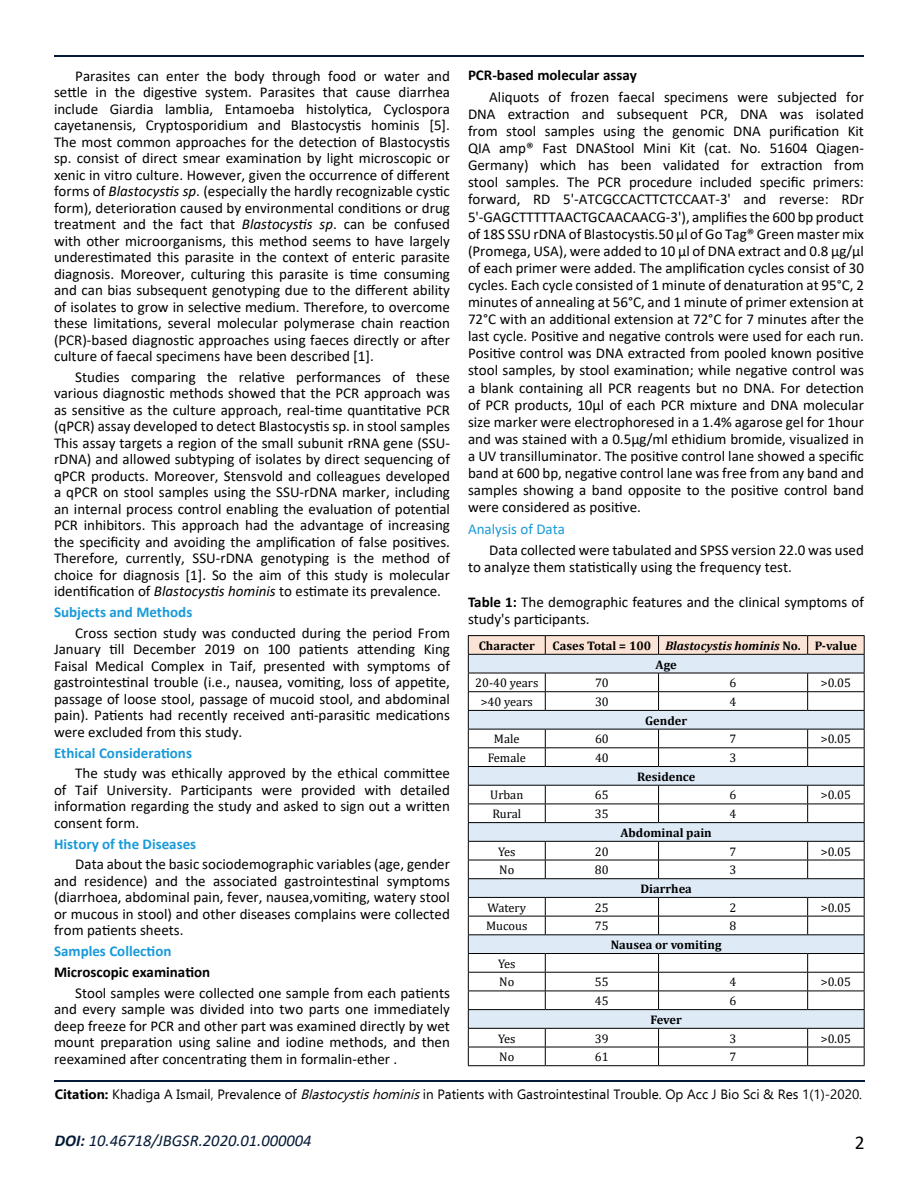
<style>
.page{position:relative;width:918px;height:1188px;background:#fff}
.page>*{position:absolute;margin:0;border:0;box-sizing:border-box;transform-origin:0 0}
.t1{font:19.5px "Calibri";color:#000}
.t2{font:italic 16.5px "Calibri";color:#051a36}
.t3{font:15px/16.5px "Calibri";color:#000;text-align:justify}
.t4{font:700 15px "Calibri";color:#199ad9}
.t5{font:700 15px "Calibri";color:#000}
.t6{font:15px "Calibri";color:#199ad9}
.t7{font:13.5px "Ebrima";color:#000}
.t8{font:12.45px/18.8px "Cambria";color:#000}
.t9{font:700 12.45px/18.8px "Cambria";color:#000}
.s1{font-style:italic}
.s2{font-weight:700}
</style>
<div class="page">
<hr style="left:54px;top:55px;width:810px;height:1px;background:#051a36">
<hr style="left:55px;top:1080px;width:810px;height:1px;background:#051a36">
<hr style="left:468px;top:635px;width:77px;height:1px;background:#000">
<hr style="left:545px;top:635px;width:114px;height:1px;background:#000">
<hr style="left:659px;top:635px;width:149px;height:1px;background:#000">
<hr style="left:808px;top:635px;width:57px;height:1px;background:#000">
<hr style="left:468px;top:1065px;width:77px;height:1px;background:#000">
<hr style="left:545px;top:1065px;width:114px;height:1px;background:#000">
<hr style="left:659px;top:1065px;width:149px;height:1px;background:#000">
<hr style="left:808px;top:1065px;width:57px;height:1px;background:#000">
<svg style="left:468px;top:636px;width:397px;height:429px"></svg>
<p class="t3" style="left:54px;top:67px;width:398px;text-indent:21px">Parasites can enter the body through food or water and settle in the digestive system. Parasites that cause diarrhea include Giardia lamblia, Entamoeba histolytica, Cyclospora cayetanensis, Cryptosporidium and Blastocystis hominis [5].<br>The most common approaches for the detection of Blastocystis sp. consist of direct smear examination by light microscopic or xenic in vitro culture. However, given the occurrence of different forms of <span class="s1">Blastocystis sp</span>. (especially the hardly recognizable cystic form), deterioration caused by environmental conditions or drug treatment and the fact that <span class="s1">Blastocystis sp</span>. can be confused with other microorganisms, this method seems to have largely underestimated this parasite in the context of enteric parasite diagnosis. Moreover, culturing this parasite is time consuming and can bias subsequent genotyping due to the different ability of isolates to grow in selective medium. Therefore, to overcome these limitations, several molecular polymerase chain reaction (PCR)-based diagnostic approaches using faeces directly or after culture of faecal specimens have been described [1].</p>
<p class="t3" style="left:54px;top:368px;width:398px;text-indent:21px">Studies comparing the relative performances of these various diagnostic methods showed that the PCR approach was as sensitive as the culture approach, real-time quantitative PCR (qPCR) assay developed to detect Blastocystis sp. in stool samples This assay targets a region of the small subunit rRNA gene (SSU&shy;rDNA) and allowed subtyping of isolates by direct sequencing of qPCR products. Moreover, Stensvold and colleagues developed a qPCR on stool samples using the SSU-rDNA marker, including an internal process control enabling the evaluation of potential PCR inhibitors. This approach had the advantage of increasing the specificity and avoiding the amplification of false positives.<br>Therefore, currently, SSU-rDNA genotyping is the method of choice for diagnosis [1]. So the aim of this study is molecular identification of <span class="s1">Blastocystis hominis</span> to estimate its prevalence.</p>
<p class="t4" style="left:54px;top:601px;width:140px">Subjects and Methods</p>
<p class="t3" style="left:54px;top:624px;width:398px;text-indent:21px">Cross section study was conducted during the period From January till December 2019 on 100 patients attending King Faisal Medical Complex in Taif, presented with symptoms of gastrointestinal trouble (i.e., nausea, vomiting, loss of appetite, passage of loose stool, passage of mucoid stool, and abdominal pain). Patients had recently received anti-parasitic medications were excluded from this study.</p>
<p class="t4" style="left:54px;top:742px;width:139px">Ethical Considerations</p>
<p class="t3" style="left:54px;top:765px;width:397px;text-indent:21px">The study was ethically approved by the ethical committee of Taif University. Participants were provided with detailed information regarding the study and asked to sign out a written consent form.</p>
<p class="t4" style="left:54px;top:833px;width:144px">History of the Diseases</p>
<p class="t3" style="left:54px;top:856px;width:398px;text-indent:21px">Data about the basic sociodemographic variables (age, gender and residence) and the associated gastrointestinal symptoms (diarrhoea, abdominal pain, fever, nausea,vomiting, watery stool or mucous in stool) and other diseases complains were collected from patients sheets.</p>
<p class="t4" style="left:54px;top:940px;width:119px">Samples Collection</p>
<p class="t5" style="left:54px;top:961px;width:158px">Microscopic examination</p>
<p class="t3" style="left:54px;top:984px;width:398px;text-indent:21px">Stool samples were collected one sample from each patients and every sample was divided into two parts one immediately deep freeze for PCR and other part was examined directly by wet mount preparation using saline and iodine methods, and then reexamined after concentrating them in formalin-ether .</p>
<p class="t5" style="left:468px;top:65px;width:170px">PCR-based molecular assay</p>
<p class="t3" style="left:468px;top:88px;width:398px;line-height:17.1px;text-indent:21px">Aliquots of frozen faecal specimens were subjected for DNA extraction and subsequent PCR, DNA was isolated from stool samples using the genomic DNA purification Kit QIA amp® Fast DNAStool Mini Kit (cat. No. 51604 Qiagen-Germany) which has been validated for extraction from stool samples. The PCR procedure included specific primers: forward, RD 5'-ATCGCCACTTCTCCAAT-3' and reverse: RDr 5'-GAGCTTTTTAACTGCAACAACG-3'), amplifies the 600 bp product of 18S SSU rDNA of Blastocystis.50 µl of Go Tag® Green master mix (Promega, USA), were added to 10 µl of DNA extract and 0.8 µg/µl of each primer were added. The amplification cycles consist of 30 cycles. Each cycle consisted of 1 minute of denaturation at 95°C, 2 minutes of annealing at 56°C, and 1 minute of primer extension at 72°C with an additional extension at 72°C for 7 minutes after the last cycle. Positive and negative controls were used for each run.<br>Positive control was DNA extracted from pooled known positive stool samples, by stool examination; while negative control was a blank containing all PCR reagents but no DNA. For detection of PCR products, 10μl of each PCR mixture and DNA molecular size marker were electrophoresed in a 1.4% agarose gel for 1hour and was stained with a 0.5μg/ml ethidium bromide, visualized in a UV transilluminator. The positive control lane showed a specific band at 600 bp, negative control lane was free from any band and samples showing a band opposite to the positive control band were considered as positive.</p>
<p class="t6" style="left:468px;top:518px;width:99px">Analysis of Data</p>
<p class="t3" style="left:468px;top:541px;width:397px;line-height:17.1px;text-indent:21px">Data collected were tabulated and SPSS version 22.0 was used to analyze them statistically using the frequency test.</p>
<p class="t3" style="left:468px;top:594px;width:398px"><span class="s2">Table 1:</span> The demographic features and the clinical symptoms of study's participants.</p>
<p class="t9" style="left:479px;top:636px;width:58px">Character</p>
<p class="t9" style="left:656px;top:636px;width:203px;text-indent:-103px">Cases Total = 100 <span class="s1">Blastocystis hominis</span> No. P-value<br>Age</p>
<p class="t8" style="left:475px;top:674px;width:65px">20-40 years</p>
<p class="t8" style="left:595px;top:674px;width:15px">70</p>
<p class="t8" style="left:730px;top:674px;width:8px">6</p>
<p class="t8" style="left:821px;top:674px;width:32px">&gt;0.05</p>
<p class="t8" style="left:481px;top:692px;width:54px">&gt;40 years</p>
<p class="t8" style="left:595px;top:692px;width:15px">30</p>
<p class="t8" style="left:730px;top:692px;width:8px">4</p>
<p class="t9" style="left:645px;top:711px;width:44px">Gender</p>
<p class="t8" style="left:494px;top:730px;width:27px">Male</p>
<p class="t8" style="left:595px;top:730px;width:15px">60</p>
<p class="t8" style="left:730px;top:730px;width:8px">7</p>
<p class="t8" style="left:821px;top:730px;width:32px">&gt;0.05</p>
<p class="t8" style="left:488px;top:748px;width:40px">Female</p>
<p class="t8" style="left:595px;top:748px;width:15px">40</p>
<p class="t8" style="left:730px;top:748px;width:8px">3</p>
<p class="t9" style="left:637px;top:767px;width:60px">Residence</p>
<p class="t8" style="left:490px;top:786px;width:35px">Urban</p>
<p class="t8" style="left:595px;top:786px;width:15px">65</p>
<p class="t8" style="left:730px;top:786px;width:8px">6</p>
<p class="t8" style="left:821px;top:786px;width:32px">&gt;0.05</p>
<p class="t8" style="left:492px;top:804px;width:30px">Rural</p>
<p class="t8" style="left:595px;top:804px;width:15px">35</p>
<p class="t8" style="left:730px;top:804px;width:8px">4</p>
<p class="t9" style="left:621px;top:823px;width:93px">Abdominal pain</p>
<p class="t8" style="left:498px;top:842px;width:19px">Yes</p>
<p class="t8" style="left:595px;top:842px;width:15px">20</p>
<p class="t8" style="left:730px;top:842px;width:8px">7</p>
<p class="t8" style="left:821px;top:842px;width:32px">&gt;0.05</p>
<p class="t8" style="left:499px;top:861px;width:17px">No</p>
<p class="t8" style="left:595px;top:861px;width:15px">80</p>
<p class="t8" style="left:730px;top:861px;width:8px">3</p>
<p class="t9" style="left:640px;top:879px;width:53px">Diarrhea</p>
<p class="t8" style="left:487px;top:898px;width:40px">Watery</p>
<p class="t8" style="left:595px;top:898px;width:15px">25</p>
<p class="t8" style="left:730px;top:898px;width:8px">2</p>
<p class="t8" style="left:821px;top:898px;width:32px">&gt;0.05</p>
<p class="t8" style="left:486px;top:917px;width:43px">Mucous</p>
<p class="t8" style="left:595px;top:917px;width:15px">75</p>
<p class="t8" style="left:730px;top:917px;width:8px">8</p>
<p class="t9" style="left:611px;top:935px;width:112px">Nausea or vomiting</p>
<p class="t8" style="left:498px;top:954px;width:19px">Yes<br>No</p>
<p class="t8" style="left:595px;top:973px;width:15px">55</p>
<p class="t8" style="left:730px;top:973px;width:8px">4</p>
<p class="t8" style="left:821px;top:973px;width:32px">&gt;0.05</p>
<p class="t8" style="left:595px;top:991px;width:15px">45</p>
<p class="t8" style="left:730px;top:991px;width:8px">6</p>
<p class="t9" style="left:651px;top:1010px;width:33px">Fever</p>
<p class="t8" style="left:498px;top:1029px;width:19px">Yes</p>
<p class="t8" style="left:595px;top:1029px;width:15px">39</p>
<p class="t8" style="left:730px;top:1029px;width:8px">3</p>
<p class="t8" style="left:821px;top:1029px;width:32px">&gt;0.05</p>
<p class="t8" style="left:499px;top:1048px;width:17px">No</p>
<p class="t8" style="left:595px;top:1048px;width:15px">61</p>
<p class="t8" style="left:730px;top:1048px;width:8px">7</p>
<p class="t7" style="left:55px;top:1085px;width:809px"><span class="s2">Citation:</span> Khadiga A Ismail, Prevalence of <span class="s1">Blastocystishominis</span>in Patients with Gastrointestinal Trouble. Op Acc J Bio Sci &amp; Res 1(1)-2020.</p>
<p class="t2" style="left:55px;top:1129px;width:258px"><span class="s2">DOI:</span> 10.46718/JBGSR.2020.01.000004</p>
<h1 class="t1" style="left:855px;top:1129px;width:11px">2</h1>
</div>
